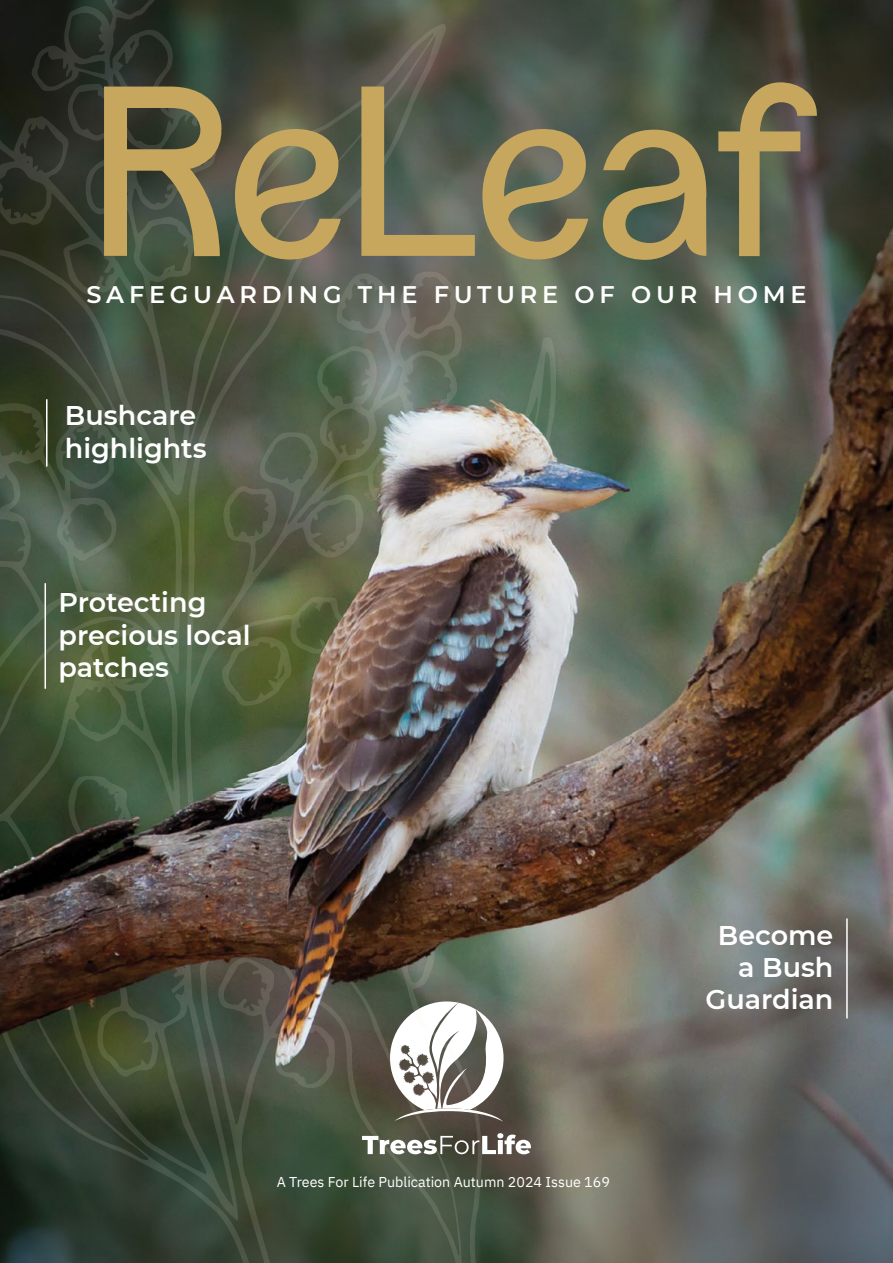
<style>
.page{position:relative;width:893px;height:1263px;background:#fff}
.page>*{position:absolute;margin:0;border:0;box-sizing:border-box;transform-origin:0 0}
.t1{font:261.3px "Babe Sans";color:#c7a75e}
.t2{font:600 27px/32.4px "Montserrat";color:#fff}
.t3{font:600 24px "Montserrat";letter-spacing:.2em;color:#fff}
.t4{font:14.25px "IBM Plex Sans";color:#fff}
</style>
<div class="page">
<img style="left:556px;top:0;width:337px;height:1263px">
<hr style="left:846px;top:918px;width:2px;height:100px;background:#fff">
<img style="left:0;top:0;width:556px;height:1263px">
<h1 class="t1" style="left:90px;top:18px;width:713px">ReLeaf</h1>
<p class="t3" style="left:86px;top:277px;width:722px">SAFEGUARDING THE FUTURE OF OUR HOME</p>
<p class="t2" style="left:65px;top:398px;width:143px">Bushcare highlights</p>
<p class="t2" style="left:58px;top:585px;width:194px">Protecting precious local patches</p>
<p class="t4" style="left:277px;top:1171px;width:335px">A Trees For Life Publication Autumn 2024 Issue 169</p>
<p class="t2" style="left:705px;top:917px;width:129px;text-align:right">Become a Bush<br>Guardian</p>
</div>
